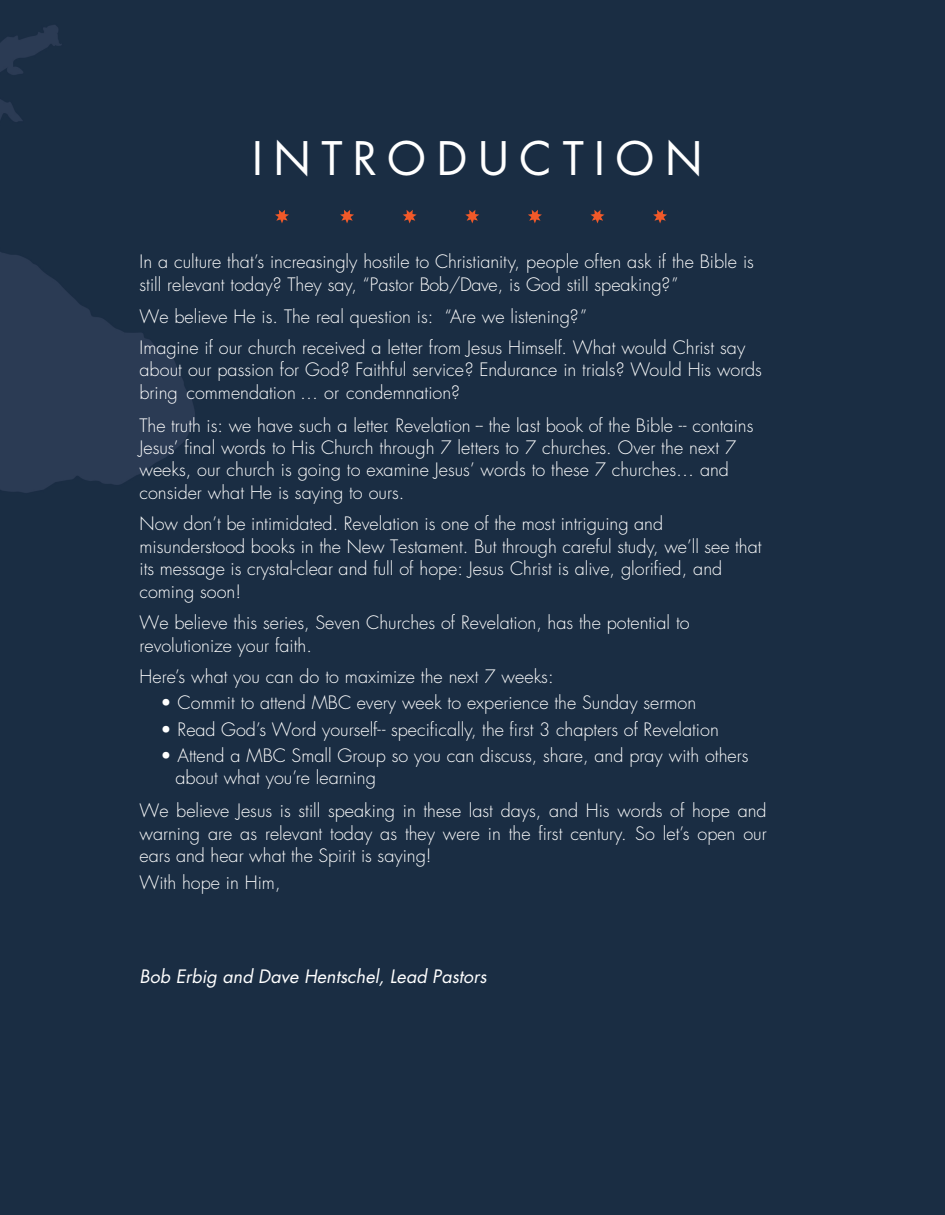
<style>
.page{position:relative;width:945px;height:1215px;background:#1a2d43}
.page>*{position:absolute;margin:0;border:0;box-sizing:border-box;transform-origin:0 0}
.t1{font:45px "Futura Std";letter-spacing:.235em;color:#fff}
.t2{font:300 18px/22.5px "Futura Std";color:#fff}
.t3{font:italic 18px "Futura Std";color:#fff}
</style>
<div class="page">
<svg style="left:275px;top:210px;width:14px;height:13px"></svg>
<svg style="left:340px;top:210px;width:14px;height:13px"></svg>
<svg style="left:403px;top:210px;width:14px;height:13px"></svg>
<svg style="left:465px;top:210px;width:14px;height:13px"></svg>
<svg style="left:528px;top:210px;width:14px;height:13px"></svg>
<svg style="left:590px;top:210px;width:15px;height:13px"></svg>
<svg style="left:653px;top:210px;width:14px;height:13px"></svg>
<h1 class="t1" style="left:252px;top:130px;width:452px">INTRODUCTION</h1>
<p class="t2" style="left:140px;top:251px;width:616px">In a culture that’s increasingly hostile to Christianity, people often ask if the Bible is still relevant today? They say, “Pastor Bob/Dave, is God still speaking?”</p>
<p class="t2" style="left:139px;top:302px;width:607px;line-height:30.5px">We believe He is. The real question is: “Are we listening?”<br>Imagine if our church received a letter from Jesus Himself. What would Christ say</p>
<p class="t2" style="left:140px;top:359px;width:624px">about our passion for God? Faithful service? Endurance in trials? Would His words bring commendation … or condemnation?</p>
<p class="t2" style="left:139px;top:414px;width:615px">The truth is: we have such a letter. Revelation -- the last book of the Bible -- contains Jesus’ final words to His Church through 7 letters to 7 churches. Over the next 7 weeks, our church is going to examine Jesus’ words to these 7 churches… and consider what He is saying to ours.</p>
<p class="t2" style="left:139px;top:513px;width:624px">Now don’t be intimidated. Revelation is one of the most intriguing and misunderstood books in the New Testament. But through careful study, we’ll see that its message is crystal-clear and full of hope: Jesus Christ is alive, glorified, and coming soon!</p>
<p class="t2" style="left:139px;top:612px;width:552px">We believe this series, Seven Churches of Revelation, has the potential to revolutionize your faith.</p>
<p class="t2" style="left:139px;top:666px;width:416px">Here’s what you can do to maximize the next 7 weeks:</p>
<p class="t2" style="left:161px;top:692px;width:537px">• Commit to attend MBC every week to experience the Sunday sermon</p>
<p class="t2" style="left:161px;top:719px;width:560px">• Read God’s Word yourself-- specifically, the first 3 chapters of Revelation</p>
<p class="t2" style="left:176px;top:745px;width:574px;text-indent:-15px">• Attend a MBC Small Group so you can discuss, share, and pray with others about what you’re learning</p>
<p class="t2" style="left:139px;top:800px;width:629px;text-align:justify">We believe Jesus is still speaking in these last days, and His words of hope and warning are as relevant today as they were in the first century. So let’s open our ears and hear what the Spirit is saying!</p>
<p class="t2" style="left:139px;top:872px;width:143px">With hope in Him,</p>
<p class="t3" style="left:139px;top:965px;width:349px">Bob Erbig and Dave Hentschel, Lead Pastors</p>
</div>
